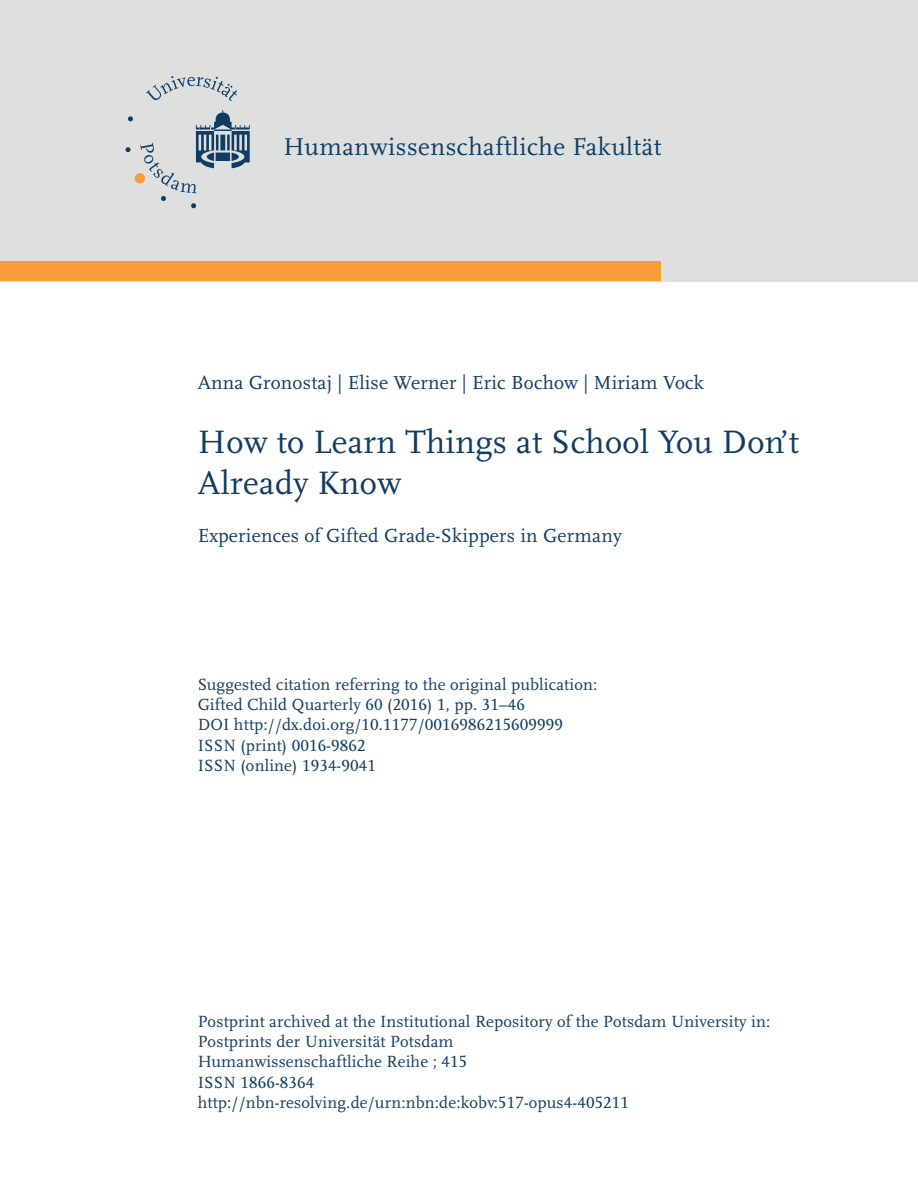
<style>
.page{position:relative;width:918px;height:1188px;background:#fff}
.page>*{position:absolute;margin:0;border:0;box-sizing:border-box;transform-origin:0 0}
.t1{font:33.9px/40.7px "Scala LF";letter-spacing:.01em;color:#103c63}
.t2{font:25.35px "Scala";letter-spacing:.02em;color:#103c63}
.t3{font:19.8px "Scala LF";letter-spacing:.01em;color:#103c63}
.t4{font:16.95px/20.2px "Scala LF";letter-spacing:.01em;color:#103c63}
</style>
<div class="page">
<div style="left:0;top:0;width:918px;height:281px;background:#dee0e0"></div>
<svg style="left:146px;top:76px;width:91px;height:25px"></svg>
<svg style="left:125px;top:110px;width:125px;height:98px"></svg>
<div style="left:0;top:262px;width:661px;height:19px;background:#f99d38"></div>
<h2 class="t2" style="left:284px;top:133px;width:379px">Humanwissenschaftliche Fakultät</h2>
<p class="t3" style="left:198px;top:375px;width:508px">Anna Gronostaj | Elise Werner | Eric Bochow | Miriam Vock</p>
<h1 class="t1" style="left:198px;top:425px;width:603px">How to Learn Things at School You Don’t<br>Already Know</h1>
<p class="t3" style="left:198px;top:528px;width:426px">Experiences of Gifted Grade-Skippers in Germany</p>
<p class="t4" style="left:198px;top:675px;width:401px">Suggested citation referring to the original publication:<br>Gifted Child Quarterly 60 (2016) 1, pp. 31–46<br>DOI http://dx.doi.org/10.1177/0016986215609999<br>ISSN (print) 0016-9862<br>ISSN (online) 1934-9041</p>
<p class="t4" style="left:198px;top:1013px;width:574px">Postprint archived at the Institutional Repository of the Potsdam University in:<br>Postprints der Universität Potsdam<br>Humanwissenschaftliche Reihe ; 415<br>ISSN 1866-8364<br>http://nbn-resolving.de/urn:nbn:de:kobv:517-opus4-405211</p>
</div>
